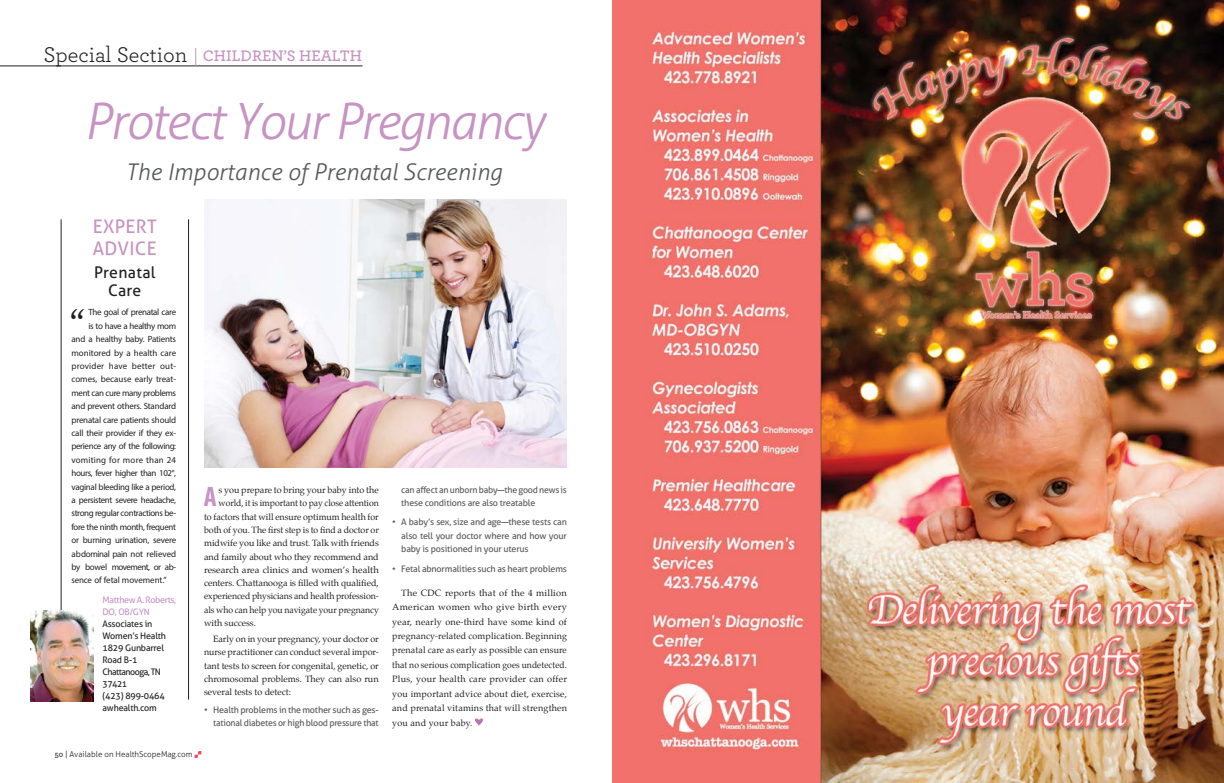
<style>
.page{position:relative;width:1224px;height:783px;background:#fff}
.page>*{position:absolute;margin:0;border:0;box-sizing:border-box;transform-origin:0 0}
.t1{font:italic 300 50px "Aller";letter-spacing:-.04em;color:#c793c2}
.t2{font:39.2px "Archer Pro";color:#231f20}
.t3{font:700 condensed 28.3px "Myriad Pro";color:#c793c2}
.t4{font:italic 300 23px "Aller";color:#58595b}
.t5{font:18.7px/22.2px "Aller";letter-spacing:.02em;color:#c793c2}
.t6{font:600 16px "Archer Pro";color:#c793c2}
.t7{font:16px/18px "Aller";letter-spacing:.02em;color:#231f20;text-align:center}
.t8{font:9px/14.4px "Palatino";color:#231f20;text-align:justify}
.t9{font:9px "Myriad Pro";letter-spacing:-.03em;color:#231f20}
.t10{font:9px/13.4px "Aller";letter-spacing:-.02em;color:#58595b;text-align:right}
.t11{font:9px/12px "Aller";letter-spacing:-.02em;color:#231f20}
.t12{font:9px "Myriad Pro";color:#231f20}
.t13{font:9px "Myriad Pro";letter-spacing:.02em;color:#231f20}
.t14{font:9px "Palatino";color:#231f20;scale:.96 1}
.t15{font:9px "Palatino";color:#231f20;scale:1.04 1}
.t16{font:9px/12px "Aller";letter-spacing:-.04em;color:#c793c2}
.t17{font:9px "Myriad Pro";letter-spacing:-.01em;color:#231f20}
.t18{font:9px "Myriad Pro";letter-spacing:-.06em;color:#231f20}
.t19{font:300 8px "Aller";color:#231f20}
.s1{font-weight:400;font-size:22.4px;color:#231f20}
.s2{font-family:"Archer Pro";font-weight:600}
</style>
<div class="page">
<svg style="left:194px;top:751px;width:7px;height:7px"></svg>
<svg style="left:475px;top:718px;width:8px;height:8px"></svg>
<hr style="left:0;top:66px;width:362px;height:1px;background:#231f20">
<svg style="left:196px;top:48px;width:1px;height:18px"></svg>
<img style="left:204px;top:200px;width:363px;height:267px">
<hr style="left:188px;top:219px;width:1px;height:481px;background:#231f20">
<hr style="left:61px;top:219px;width:1px;height:481px;background:#231f20">
<img style="left:30px;top:610px;width:63px;height:91px">
<img style="left:612px;top:0;width:612px;height:783px">
<h3 class="t6" style="left:44px;top:43px;width:320px"><span class="s1">Special Section</span> CHILDREN’S HEALTH</h3>
<h1 class="t1" style="left:84px;top:91px;width:462px">Protect Your Pregnancy</h1>
<h3 class="t4" style="left:126px;top:158px;width:378px">The Importance of Prenatal Screening</h3>
<h3 class="t5" style="left:93px;top:215px;width:65px">Expe rt<br>Advice</h3>
<h3 class="t7" style="left:94px;top:264px;width:63px">Prenatal<br>Care</h3>
<h2 class="t2" style="left:70px;top:296px;width:16px">“</h2>
<p class="t9" style="left:89px;top:307px;width:89px">The goal of prenatal care</p>
<p class="t9" style="left:89px;top:320px;width:89px">is to have a healthy mom</p>
<p class="t9" style="left:72px;top:334px;width:106px">and a healthy baby. Patients</p>
<p class="t12" style="left:72px;top:347px;width:106px">monitored by a health care</p>
<p class="t13" style="left:72px;top:360px;width:106px">provider have better out-</p>
<p class="t12" style="left:72px;top:374px;width:106px">comes, because early treat-</p>
<p class="t9" style="left:72px;top:387px;width:106px">ment can cure many problems</p>
<p class="t9" style="left:72px;top:401px;width:106px">and prevent others. Standard</p>
<p class="t9" style="left:72px;top:414px;width:106px">prenatal care patients should</p>
<p class="t9" style="left:72px;top:427px;width:106px">call their provider if they ex-</p>
<p class="t9" style="left:72px;top:441px;width:106px">perience any of the following:</p>
<p class="t13" style="left:72px;top:454px;width:106px">vomiting for more than 24</p>
<p class="t9" style="left:72px;top:468px;width:106px">hours, fever higher than 102°,</p>
<p class="t9" style="left:72px;top:481px;width:106px">vaginal bleeding like a period,</p>
<p class="t9" style="left:72px;top:494px;width:106px">a persistent severe headache,</p>
<p class="t9" style="left:72px;top:508px;width:106px">strong regular contractions be-</p>
<p class="t9" style="left:72px;top:521px;width:106px">fore the ninth month, frequent</p>
<p class="t9" style="left:72px;top:535px;width:106px">or burning urination, severe</p>
<p class="t17" style="left:72px;top:548px;width:106px">abdominal pain not relieved</p>
<p class="t18" style="left:72px;top:561px;width:106px">by bowel movement, or ab-</p>
<p class="t12" style="left:72px;top:575px;width:97px">sence of fetal movement.”</p>
<p class="t16" style="left:103px;top:594px;width:75px">Matthew A. Roberts,<br>DO, OB/GYN</p>
<p class="t11" style="left:103px;top:618px;width:65px">Associates in<br>Women’s Health<br>1829 Gunbarrel<br>Road B-1<br>Chattanooga, TN<br>37421<br>(423) 899-0464 awhealth.com</p>
<p class="t19" style="left:55px;top:749px;width:139px"><span class="s2">50</span> | Available on HealthScopeMag.com</p>
<h3 class="t3" style="left:204px;top:479px;width:14px">A</h3>
<p class="t8" style="left:219px;top:483px;width:162px">s you prepare to bring your baby into the</p>
<p class="t14" style="left:219px;top:496px;width:168px">world, it is important to pay close attention</p>
<p class="t8" style="left:204px;top:509px;width:176px">to factors that will ensure optimum health for</p>
<p class="t8" style="left:204px;top:523px;width:176px">both of you. The first step is to find a doctor or</p>
<p class="t8" style="left:204px;top:536px;width:176px">midwife you like and trust. Talk with friends</p>
<p class="t8" style="left:204px;top:549px;width:176px">and family about who they recommend and</p>
<p class="t15" style="left:204px;top:562px;width:170px">research area clinics and women’s health</p>
<p class="t8" style="left:204px;top:576px;width:176px">centers. Chattanooga is filled with qualified,</p>
<p class="t8" style="left:204px;top:589px;width:176px">experienced physicians and health profession-</p>
<p class="t8" style="left:204px;top:602px;width:176px">als who can help you navigate your pregnancy</p>
<p class="t8" style="left:204px;top:616px;width:53px">with success.</p>
<p class="t8" style="left:204px;top:632px;width:176px;line-height:13.3px;text-indent:9px">Early on in your pregnancy, your doctor or nurse practitioner can conduct several impor&shy;tant tests to screen for congenital, genetic, or chromosomal problems. They can also run several tests to detect:</p>
<p class="t10" style="left:204px;top:704px;width:176px;line-height:12.3px">• Health problems in the mother such as ges&shy;tational diabetes or high blood pressure that</p>
<p class="t10" style="left:401px;top:483px;width:167px;text-align:left">can affect an unborn baby—the good news is these conditions are also treatable</p>
<p class="t10" style="left:401px;top:515px;width:167px;text-align:justify;text-indent:-9px">• A baby’s sex, size and age—these tests can also tell your doctor where and how your baby is positioned in your uterus</p>
<p class="t10" style="left:392px;top:562px;width:176px">• Fetal abnormalities such as heart problems</p>
<p class="t8" style="left:392px;top:585px;width:176px;text-indent:9px">The CDC reports that of the 4 million American women who give birth every year, nearly one-third have some kind of pregnancy-related complication. Beginning prenatal care as early as possible can ensure that no serious complication goes undetected.<br>Plus, your health care provider can offer you important advice about diet, exercise, and prenatal vitamins that will strengthen you and your baby.</p>
</div>
